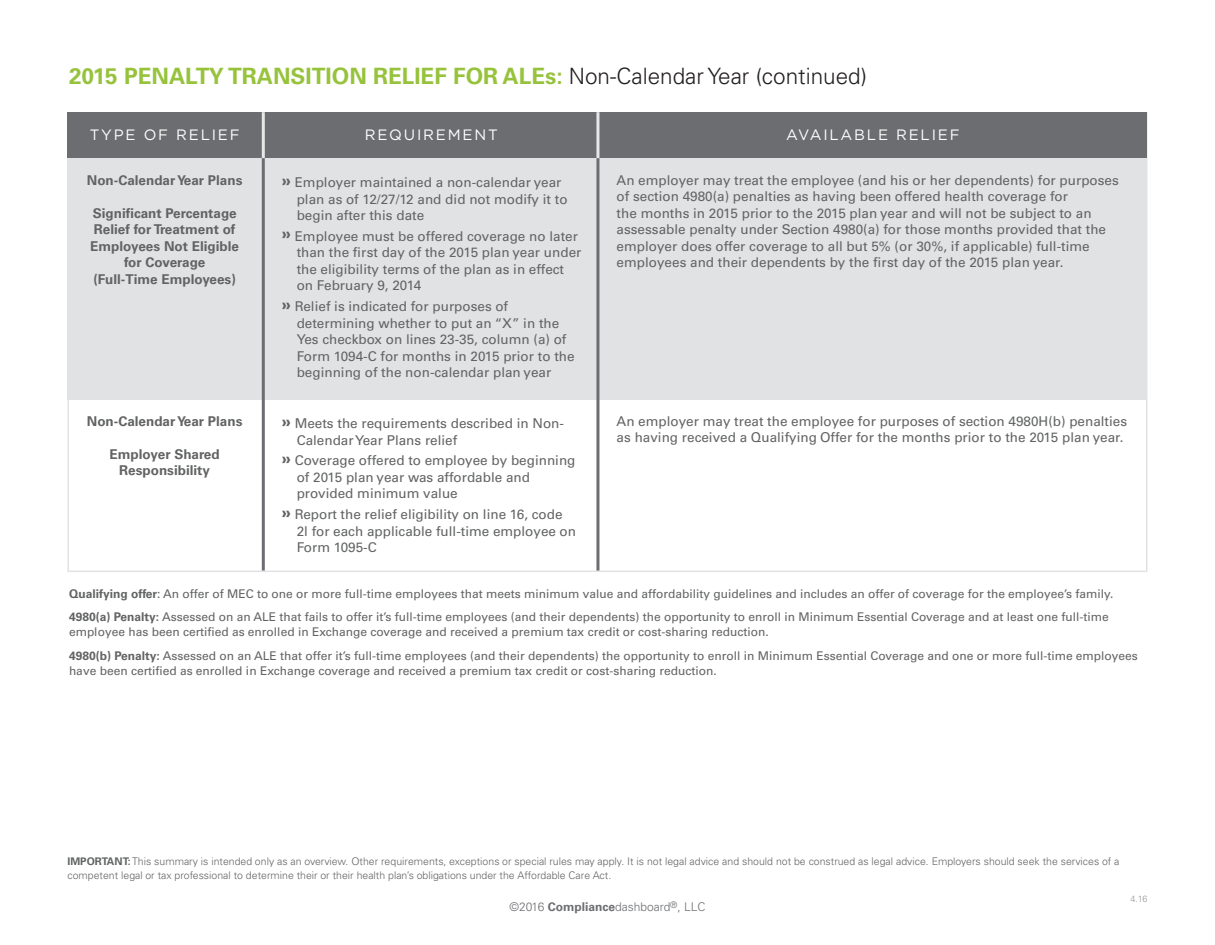
<style>
.page{position:relative;width:1215px;height:945px;background:#fff}
.page>*{position:absolute;margin:0;border:0;box-sizing:border-box;transform-origin:0 0}
.t1{font:300 22.5px "Univers LT Pro 45";color:#231f20}
.t2{font:700 22.5px "Univers LT Pro 65";color:#97c33c}
.t3{font:15px "Gotham";letter-spacing:.12em;color:#fff}
.t4{font:13.5px/16.5px "Univers LT Pro 55 Roman";color:#626363}
.t5{font:700 13.5px/16.5px "Univers LT Pro 65";color:#626363;text-align:center}
.t6{font:12px/23.5px "Univers LT Pro 55 Roman";color:#626363}
.t7{font:300 12px "Univers LT Pro 45";color:#6c6d70}
.t8{font:300 10.5px/13.5px "Univers LT Pro 45";color:#626363}
.t9{font:300 9px "Univers LT Pro 45";color:#939598}
.s1{font-family:"Univers LT Pro 65";font-weight:700;color:#97c33c}
.s2{font-family:"Univers LT Pro 65";font-weight:700;font-size:16.5px}
.s3{font-family:"Univers LT Pro 65";font-weight:700}
</style>
<div class="page">
<div style="left:68px;top:112px;width:1080px;height:46px;background:#6c6d70"></div>
<div style="left:68px;top:158px;width:1080px;height:241px;background:#e1e2e4"></div>
<hr style="left:262px;top:112px;width:3px;height:57px;background:#e6e7e6">
<hr style="left:596px;top:112px;width:3px;height:57px;background:#e6e7e6">
<hr style="left:262px;top:158px;width:3px;height:413px;background:#6c6d70">
<hr style="left:596px;top:158px;width:3px;height:413px;background:#6c6d70">
<h1 class="t2" style="left:69px;top:62px;width:71px">2015 pena</h1>
<h1 class="t2" style="left:185px;top:62px;width:58px">lty transition</h1>
<h1 class="t1" style="left:373px;top:62px;width:495px"><span class="s1">relief for ales:</span> Non-Calendar Year (continued)</h1>
<p class="t3" style="left:90px;top:125px;width:149px">TYPE OF RELIEF</p>
<p class="t3" style="left:365px;top:125px;width:134px">REQUIREMENT</p>
<p class="t3" style="left:786px;top:125px;width:173px">AVAILABLE RELIEF</p>
<p class="t5" style="left:87px;top:172px;width:157px">Non-Calendar Year Plans</p>
<p class="t5" style="left:90px;top:205px;width:150px">Significant Percentage<br>Relief for Treatment of<br>Employees Not Eligible for Coverage (Full-Time Employees)</p>
<p class="t4" style="left:617px;top:172px;width:504px">An employer may treat the employee (and his or her dependents) for purposes of section 4980(a) penalties as having been offered health coverage for<br>the months in 2015 prior to the 2015 plan year and will not be subject to an assessable penalty under Section 4980(a) for those months provided that the employer does offer coverage to all but 5% (or 30%, if applicable) full-time employees and their dependents by the first day of the 2015 plan year.</p>
<p class="t4" style="left:297px;top:174px;width:272px;text-indent:-15px"><span class="s2">»</span> Employer maintained a non-calendar year plan as of 12/27/12 and did not modify it to begin after this date</p>
<p class="t4" style="left:297px;top:228px;width:286px;text-indent:-15px"><span class="s2">»</span> Employee must be offered coverage no later than the first day of the 2015 plan year under the eligibility terms of the plan as in effect on February 9, 2014</p>
<p class="t4" style="left:297px;top:298px;width:279px;text-indent:-15px"><span class="s2">»</span> Relief is indicated for purposes of determining whether to put an “X” in the Yes checkbox on lines 23-35, column (a) of Form 1094-C for months in 2015 prior to the beginning of the non-calendar plan year</p>
<p class="t4" style="left:297px;top:415px;width:269px;text-indent:-15px"><span class="s2">»</span> Meets the requirements described in Non-<br>Calendar Year Plans relief</p>
<p class="t4" style="left:297px;top:452px;width:280px;text-indent:-15px"><span class="s2">»</span> Coverage offered to employee by beginning of 2015 plan year was affordable and provided minimum value</p>
<p class="t4" style="left:297px;top:506px;width:281px;text-indent:-15px"><span class="s2">»</span> Report the relief eligibility on line 16, code<br>2l for each applicable full-time employee on<br>Form 1095-C</p>
<p class="t4" style="left:617px;top:413px;width:512px">An employer may treat the employee for purposes of section 4980H(b) penalties as having received a Qualifying Offer for the months prior to the 2015 plan year.</p>
<p class="t5" style="left:87px;top:413px;width:157px">Non-Calendar Year Plans</p>
<p class="t5" style="left:110px;top:446px;width:112px">Employer Shared<br>Responsibility</p>
<p class="t6" style="left:69px;top:582px;width:1046px"><span class="s3">Qualifying offer</span>: An offer of MEC to one or more full-time employees that meets minimum value and affordability guidelines and includes an offer of coverage for the employee’s family.<br><span class="s3">4980(a) Penalty:</span> Assessed on an ALE that fails to offer it’s full-time employees (and their dependents) the opportunity to enroll in Minimum Essential Coverage and at least one full-time</p>
<p class="t6" style="left:69px;top:620px;width:1070px">employee has been certified as enrolled in Exchange coverage and received a premium tax credit or cost-sharing reduction.<br><span class="s3">4980(b) Penalty:</span> Assessed on an ALE that offer it’s full-time employees (and their dependents) the opportunity to enroll in Minimum Essential Coverage and one or more full-time employees</p>
<p class="t6" style="left:69px;top:659px;width:649px">have been certified as enrolled in Exchange coverage and received a premium tax credit or cost-sharing reduction.</p>
<p class="t8" style="left:68px;top:855px;width:1054px"><span class="s3">IMPORTANT:</span> This summary is intended only as an overview. Other requirements, exceptions or special rules may apply. It is not legal advice and should not be construed as legal advice. Employers should seek the services of a competent legal or tax professional to determine their or their health plan’s obligations under the Affordable Care Act.</p>
<p class="t7" style="left:510px;top:900px;width:197px">©2016 <span class="s3">Compliance</span>dashboard<sup>®</sup>, LLC</p>
<p class="t9" style="left:1130px;top:894px;width:19px">4.16</p>
</div>
